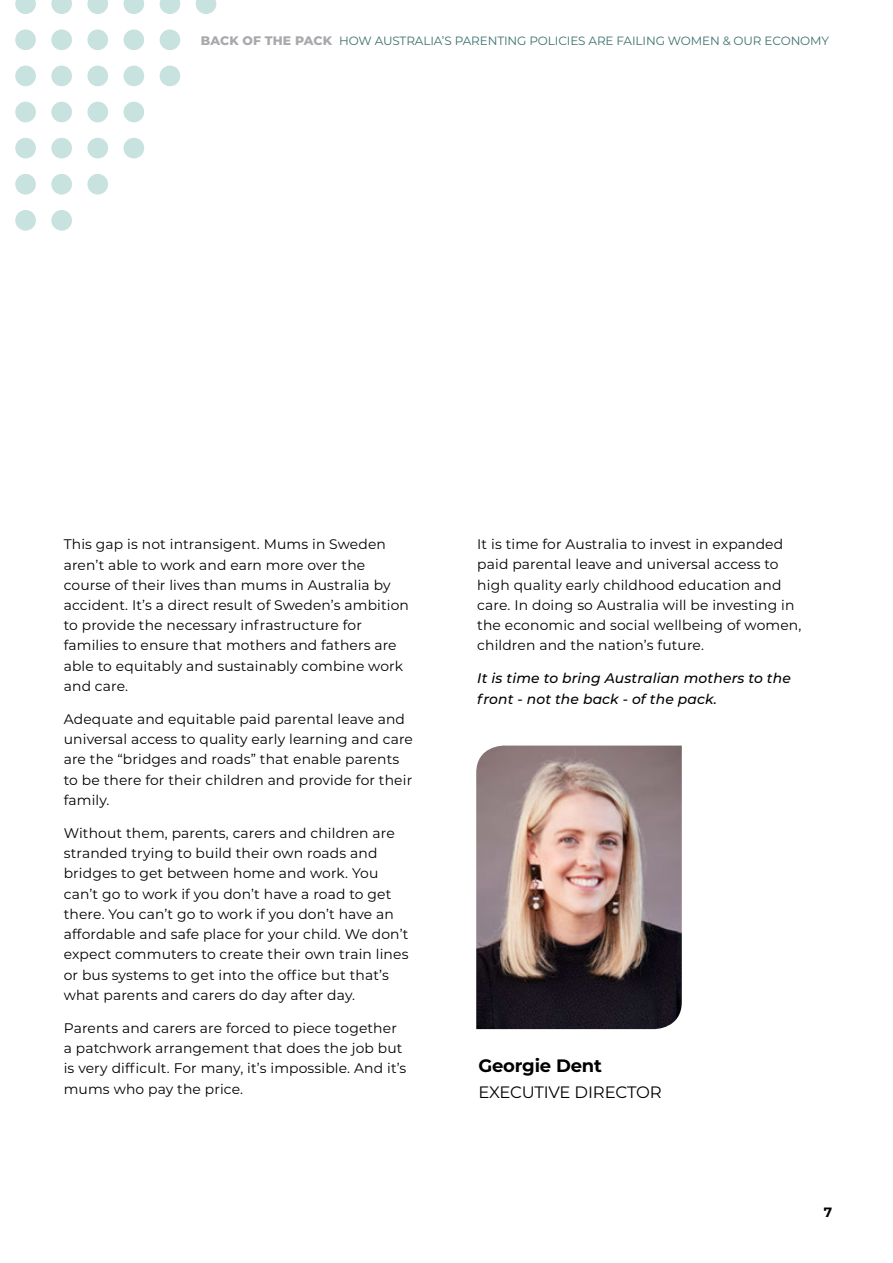
<style>
.page{position:relative;width:893px;height:1263px;background:#fff}
.page>*{position:absolute;margin:0;border:0;box-sizing:border-box;transform-origin:0 0}
.t1{font:700 18px "Montserrat";letter-spacing:-.01em;color:#000}
.t2{font:16.5px "Montserrat";letter-spacing:-.015em;color:#000}
.t3{font:13.8px/20.2px "Montserrat";letter-spacing:.01em;color:#000}
.t4{font:italic 500 13.8px/20.2px "Montserrat";letter-spacing:.01em;color:#000}
.t5{font:700 13.5px "Montserrat";color:#000}
.t6{font:12px "Montserrat";letter-spacing:-.01em;color:#3d726c}
.s1{font-weight:800;font-size:12.3px;color:#a7a9ac}
</style>
<div class="page">
<svg style="left:196px;top:0;width:20px;height:14px"></svg>
<div style="left:160px;top:66px;width:20px;height:20px;background:#c8e2df;border-radius:50%"></div>
<div style="left:160px;top:29px;width:20px;height:21px;background:#c8e2df;border-radius:50%"></div>
<svg style="left:160px;top:0;width:20px;height:14px"></svg>
<div style="left:124px;top:138px;width:20px;height:20px;background:#c8e2df;border-radius:50%"></div>
<div style="left:124px;top:102px;width:20px;height:20px;background:#c8e2df;border-radius:50%"></div>
<div style="left:124px;top:66px;width:20px;height:20px;background:#c8e2df;border-radius:50%"></div>
<div style="left:124px;top:29px;width:20px;height:21px;background:#c8e2df;border-radius:50%"></div>
<svg style="left:124px;top:0;width:20px;height:14px"></svg>
<div style="left:87px;top:174px;width:21px;height:21px;background:#c8e2df;border-radius:50%"></div>
<div style="left:87px;top:138px;width:21px;height:20px;background:#c8e2df;border-radius:50%"></div>
<div style="left:87px;top:102px;width:21px;height:20px;background:#c8e2df;border-radius:50%"></div>
<div style="left:87px;top:66px;width:21px;height:20px;background:#c8e2df;border-radius:50%"></div>
<div style="left:87px;top:29px;width:21px;height:21px;background:#c8e2df;border-radius:50%"></div>
<svg style="left:87px;top:0;width:21px;height:14px"></svg>
<div style="left:51px;top:210px;width:21px;height:21px;background:#c8e2df;border-radius:50%"></div>
<div style="left:51px;top:174px;width:21px;height:21px;background:#c8e2df;border-radius:50%"></div>
<div style="left:51px;top:138px;width:21px;height:20px;background:#c8e2df;border-radius:50%"></div>
<div style="left:51px;top:102px;width:21px;height:20px;background:#c8e2df;border-radius:50%"></div>
<div style="left:51px;top:66px;width:21px;height:20px;background:#c8e2df;border-radius:50%"></div>
<div style="left:51px;top:29px;width:21px;height:21px;background:#c8e2df;border-radius:50%"></div>
<svg style="left:51px;top:0;width:21px;height:14px"></svg>
<div style="left:15px;top:210px;width:21px;height:21px;background:#c8e2df;border-radius:50%"></div>
<div style="left:15px;top:174px;width:21px;height:21px;background:#c8e2df;border-radius:50%"></div>
<div style="left:15px;top:138px;width:21px;height:20px;background:#c8e2df;border-radius:50%"></div>
<div style="left:15px;top:102px;width:21px;height:20px;background:#c8e2df;border-radius:50%"></div>
<div style="left:15px;top:66px;width:21px;height:20px;background:#c8e2df;border-radius:50%"></div>
<div style="left:15px;top:29px;width:21px;height:21px;background:#c8e2df;border-radius:50%"></div>
<svg style="left:15px;top:0;width:21px;height:14px"></svg>
<img style="left:476px;top:746px;width:206px;height:283px">
<p class="t6" style="left:201px;top:32px;width:630px"><span class="s1">BACK OF THE PACK</span> HOW AUSTRALIA’S PARENTING POLICIES ARE FAILING WOMEN &amp; OUR ECONOMY</p>
<p class="t3" style="left:64px;top:534px;width:347px">This gap is not intransigent. Mums in Sweden aren’t able to work and earn more over the course of their lives than mums in Australia by accident. It’s a direct result of Sweden’s ambition to provide the necessary infrastructure for families to ensure that mothers and fathers are able to equitably and sustainably combine work and care.</p>
<p class="t3" style="left:64px;top:708px;width:351px">Adequate and equitable paid parental leave and universal access to quality early learning and care are the “bridges and roads” that enable parents to be there for their children and provide for their family.</p>
<p class="t3" style="left:64px;top:822px;width:346px">Without them, parents, carers and children are stranded trying to build their own roads and bridges to get between home and work. You can’t go to work if you don’t have a road to get there. You can’t go to work if you don’t have an affordable and safe place for your child. We don’t expect commuters to create their own train lines or bus systems to get into the office but that’s what parents and carers do day after day.</p>
<p class="t3" style="left:64px;top:1017px;width:344px">Parents and carers are forced to piece together a patchwork arrangement that does the job but is very difficult. For many, it’s impossible. And it’s mums who pay the price.</p>
<p class="t3" style="left:477px;top:534px;width:326px">It is time for Australia to invest in expanded paid parental leave and universal access to high quality early childhood education and care. In doing so Australia will be investing in the economic and social wellbeing of women, children and the nation’s future.</p>
<p class="t4" style="left:477px;top:668px;width:315px">It is time to bring Australian mothers to the front - not the back - of the pack.</p>
<p class="t1" style="left:478px;top:1053px;width:125px">Georgie Dent</p>
<p class="t2" style="left:478px;top:1080px;width:185px">EXECUTIVE DIRECTOR</p>
<p class="t5" style="left:824px;top:1203px;width:10px">7</p>
</div>
